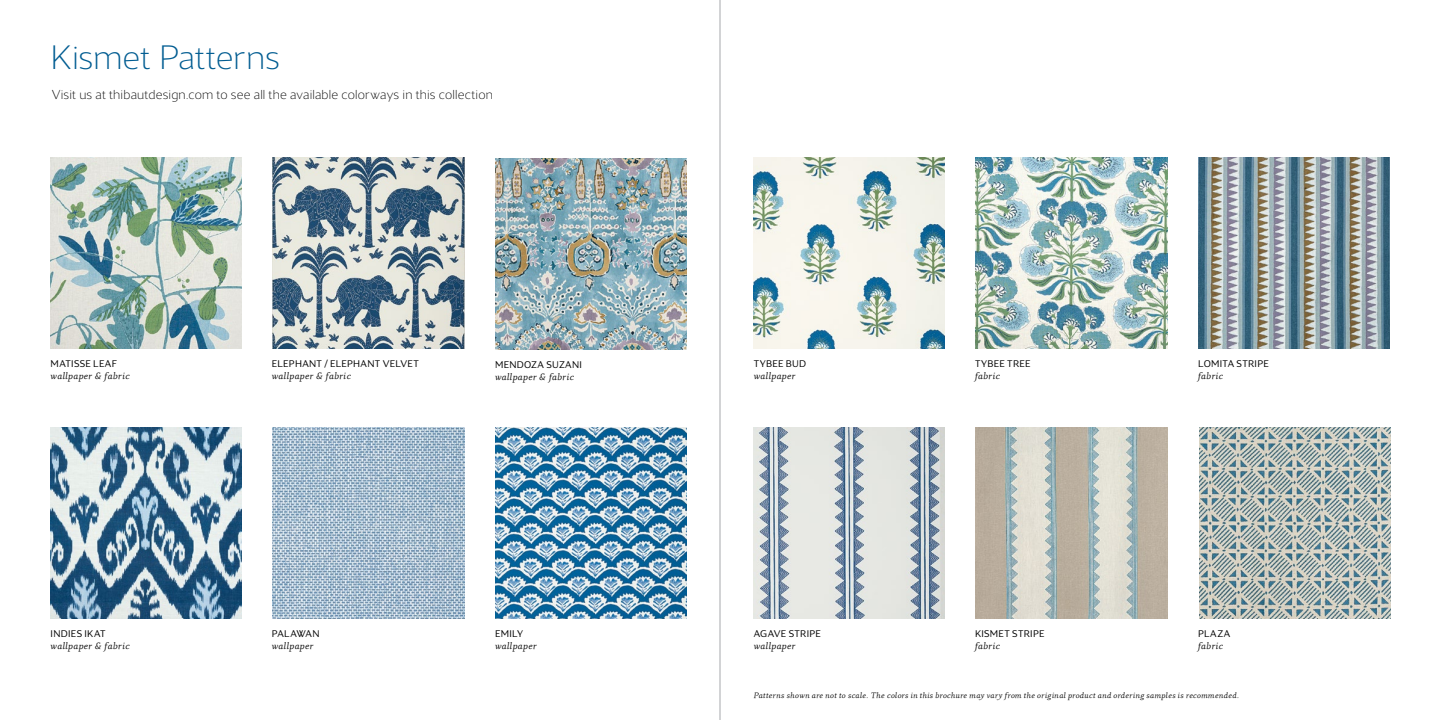
<style>
.page{position:relative;width:1440px;height:720px;background:#fff}
.page>*{position:absolute;margin:0;border:0;box-sizing:border-box;transform-origin:0 0}
.t1{font:200 35px "Maya Samuels";color:#005c91}
.t2{font:200 13.5px "Maya Samuels";letter-spacing:.015em;color:#000}
.t3{font:300 10px "Maya Samuels";letter-spacing:.03em;color:#000}
.t4{font:300 10px "Maya Samuels";letter-spacing:.005em;color:#000}
.t5{font:9.75px "Eplica Book Italic TT";letter-spacing:.02em;color:#000}
.t6{font:8.12px "Eplica Book Italic TT";letter-spacing:.035em;color:#000}
</style>
<div class="page">
<img style="left:273px;top:428px;width:191px;height:191px">
<img style="left:976px;top:428px;width:191px;height:191px">
<img style="left:1199px;top:428px;width:191px;height:191px">
<img style="left:51px;top:428px;width:191px;height:191px">
<img style="left:976px;top:158px;width:191px;height:191px">
<img style="left:495px;top:158px;width:191px;height:192px">
<img style="left:754px;top:428px;width:191px;height:191px">
<img style="left:273px;top:158px;width:191px;height:191px">
<img style="left:754px;top:158px;width:191px;height:191px">
<img style="left:495px;top:428px;width:191px;height:191px">
<img style="left:51px;top:158px;width:191px;height:191px">
<img style="left:1198px;top:158px;width:191px;height:191px">
<hr style="left:720px;top:0;width:1px;height:720px;background:#a7a9ac">
<h1 class="t1" style="left:51px;top:37px;width:231px">Kismet Patterns</h1>
<h2 class="t2" style="left:52px;top:87px;width:443px">Visit us at thibautdesign.com to see all the available colorways in this collection</h2>
<p class="t3" style="left:51px;top:358px;width:68px">MATISSE LEAF</p>
<p class="t5" style="left:51px;top:371px;width:81px">wallpaper &amp; fabric</p>
<p class="t3" style="left:272px;top:358px;width:148px">ELEPHANT / ELEPHANT VELVET</p>
<p class="t5" style="left:272px;top:371px;width:81px">wallpaper &amp; fabric</p>
<p class="t3" style="left:495px;top:359px;width:89px">MENDOZA SUZANI</p>
<p class="t5" style="left:495px;top:371px;width:81px">wallpaper &amp; fabric</p>
<p class="t3" style="left:754px;top:358px;width:54px">TYBEE BUD</p>
<p class="t5" style="left:754px;top:371px;width:43px">wallpaper</p>
<p class="t3" style="left:975px;top:358px;width:57px">TYBEE TREE</p>
<p class="t5" style="left:975px;top:371px;width:27px">fabric</p>
<p class="t3" style="left:1198px;top:358px;width:72px">LOMITA STRIPE</p>
<p class="t5" style="left:1198px;top:371px;width:27px">fabric</p>
<p class="t3" style="left:51px;top:628px;width:57px">INDIES IKAT</p>
<p class="t5" style="left:51px;top:641px;width:81px">wallpaper &amp; fabric</p>
<p class="t4" style="left:272px;top:628px;width:49px">PALAWAN</p>
<p class="t5" style="left:272px;top:641px;width:43px">wallpaper</p>
<p class="t3" style="left:495px;top:628px;width:30px">EMILY</p>
<p class="t5" style="left:495px;top:641px;width:43px">wallpaper</p>
<p class="t3" style="left:754px;top:628px;width:69px">AGAVE STRIPE</p>
<p class="t5" style="left:754px;top:641px;width:43px">wallpaper</p>
<p class="t3" style="left:975px;top:628px;width:71px">KISMET STRIPE</p>
<p class="t5" style="left:975px;top:641px;width:27px">fabric</p>
<p class="t3" style="left:1198px;top:628px;width:34px">PLAZA</p>
<p class="t5" style="left:1198px;top:641px;width:27px">fabric</p>
<p class="t6" style="left:754px;top:690px;width:487px">Patterns shown are not to scale. The colors in this brochure may vary from the original product and ordering samples is recommended.</p>
</div>
